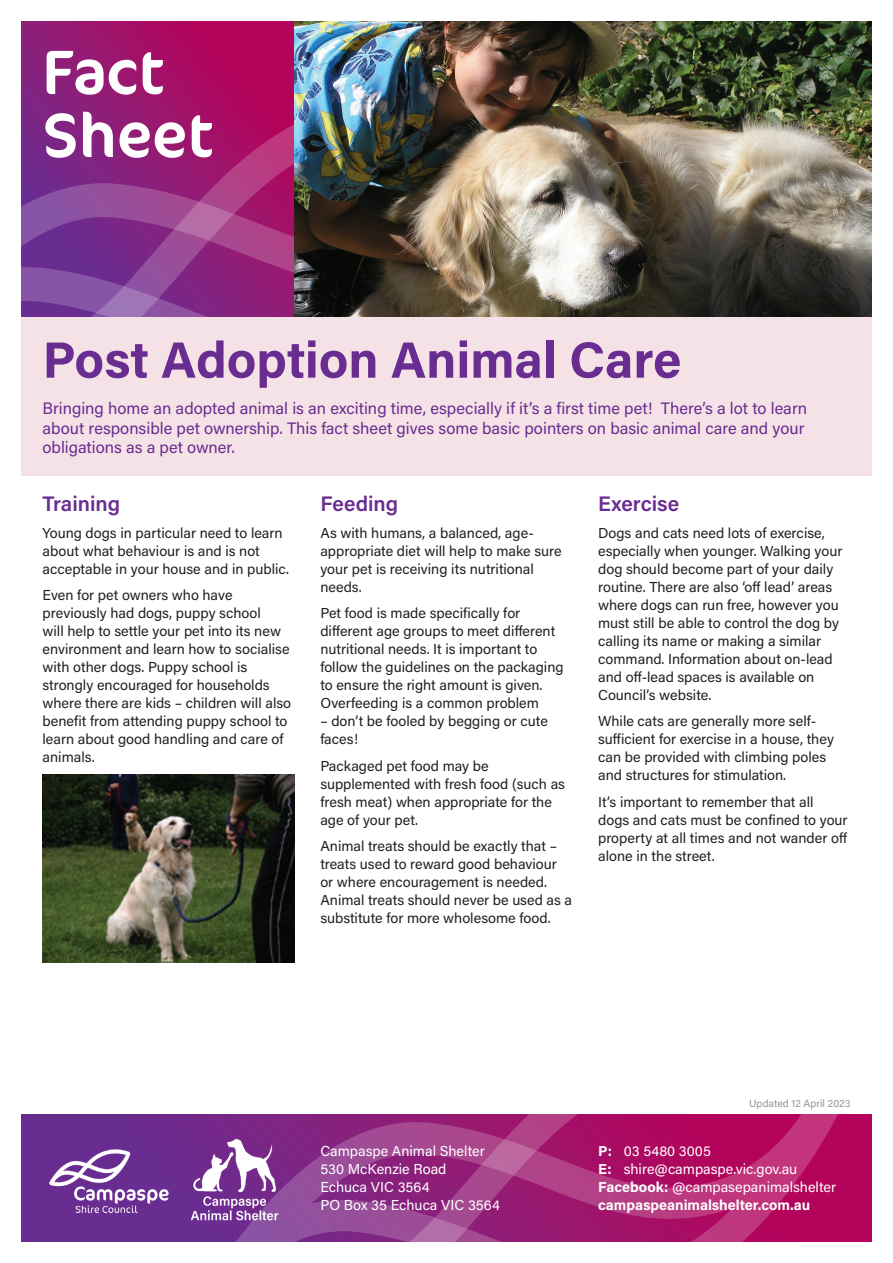
<style>
.page{position:relative;width:893px;height:1263px;background:#fff}
.page>*{position:absolute;margin:0;border:0;box-sizing:border-box;transform-origin:0 0}
.t1{font:63px/63px "Cocon Pro";color:#fff}
.t2{font:700 51px "Acumin Pro";color:#692c91}
.t3{font:600 21px "Acumin Pro";color:#692c91}
.t4{font:16.5px/19.5px "Acumin Pro";color:#692c91}
.t5{font:14.4px/18px "Acumin Pro";color:#231f20}
.t6{font:14.4px/18px "Acumin Pro";color:#fff}
.t7{font:10.5px "Acumin Pro";color:#939598}
.s1{font-weight:700}
</style>
<div class="page">
<svg style="left:21px;top:1114px;width:851px;height:128px;background:#762487"></svg>
<svg style="left:200px;top:1114px;width:660px;height:128px;background:#933286"></svg>
<svg style="left:435px;top:1114px;width:425px;height:115px;background:#ae2070"></svg>
<div style="left:21px;top:21px;width:274px;height:297px;background:linear-gradient(to right,#8a217a,#bd0054)"></div>
<svg style="left:21px;top:82px;width:274px;height:236px;background:#922e83"></svg>
<img style="left:43px;top:1131px;width:245px;height:97px">
<img style="left:295px;top:21px;width:577px;height:297px">
<div style="left:21px;top:318px;width:851px;height:158px;background:#f5e2e6"></div>
<img style="left:43px;top:775px;width:252px;height:188px">
<h1 class="t1" style="left:43px;top:40px;width:172px">Fact<br>Sheet</h1>
<h2 class="t2" style="left:43px;top:324px;width:640px">Post Adoption Animal Care</h2>
<p class="t4" style="left:43px;top:398px;width:766px">Bringing home an adopted animal is an exciting time, especially if it’s a first time pet! There’s a lot to learn about responsible pet ownership. This fact sheet gives some basic pointers on basic animal care and your obligations as a pet owner.</p>
<h3 class="t3" style="left:43px;top:489px;width:79px">Training</h3>
<p class="t5" style="left:43px;top:523px;width:248px">Young dogs in particular need to learn about what behaviour is and is not acceptable in your house and in public.</p>
<p class="t5" style="left:43px;top:586px;width:250px">Even for pet owners who have previously had dogs, puppy school<br>will help to settle your pet into its new environment and learn how to socialise with other dogs. Puppy school is strongly encouraged for households where there are kids – children will also benefit from attending puppy school to learn about good handling and care of animals.</p>
<h3 class="t3" style="left:320px;top:489px;width:79px">Feeding</h3>
<p class="t5" style="left:320px;top:523px;width:243px">As with humans, a balanced, age&shy;appropriate diet will help to make sure your pet is receiving its nutritional needs.</p>
<p class="t5" style="left:320px;top:604px;width:245px">Pet food is made specifically for different age groups to meet different nutritional needs. It is important to follow the guidelines on the packaging to ensure the right amount is given.<br>Overfeeding is a common problem</p>
<p class="t5" style="left:320px;top:712px;width:229px">– don’t be fooled by begging or cute faces!</p>
<p class="t5" style="left:320px;top:756px;width:246px">Packaged pet food may be supplemented with fresh food (such as fresh meat) when appropriate for the age of your pet.</p>
<p class="t5" style="left:320px;top:837px;width:253px">Animal treats should be exactly that – treats used to reward good behaviour or where encouragement is needed.<br>Animal treats should never be used as a substitute for more wholesome food.</p>
<h3 class="t3" style="left:598px;top:489px;width:83px">Exercise</h3>
<p class="t5" style="left:598px;top:523px;width:246px">Dogs and cats need lots of exercise, especially when younger. Walking your dog should become part of your daily routine. There are also ‘off lead’ areas where dogs can run free, however you must still be able to control the dog by calling its name or making a similar command. Information about on-lead and off-lead spaces is available on Council’s website.</p>
<p class="t5" style="left:598px;top:712px;width:237px">While cats are generally more self&shy;sufficient for exercise in a house, they can be provided with climbing poles and structures for stimulation.</p>
<p class="t5" style="left:598px;top:792px;width:251px">It’s important to remember that all dogs and cats must be confined to your property at all times and not wander off alone in the street.</p>
<p class="t7" style="left:749px;top:1096px;width:103px">Updated 12 April 2023</p>
<p class="t6" style="left:320px;top:1141px;width:181px">Campaspe Animal Shelter<br>530 McKenzie Road<br>Echuca VIC 3564<br>PO Box 35 Echuca VIC 3564</p>
<p class="t6" style="left:598px;top:1141px;width:239px"><span class="s1">P:</span> 03 5480 3005<br><span class="s1">E:</span> shire@campaspe.vic.gov.au<br><span class="s1">Facebook:</span> @campasepanimalshelter <span class="s1">campaspeanimalshelter.com.au</span></p>
</div>
